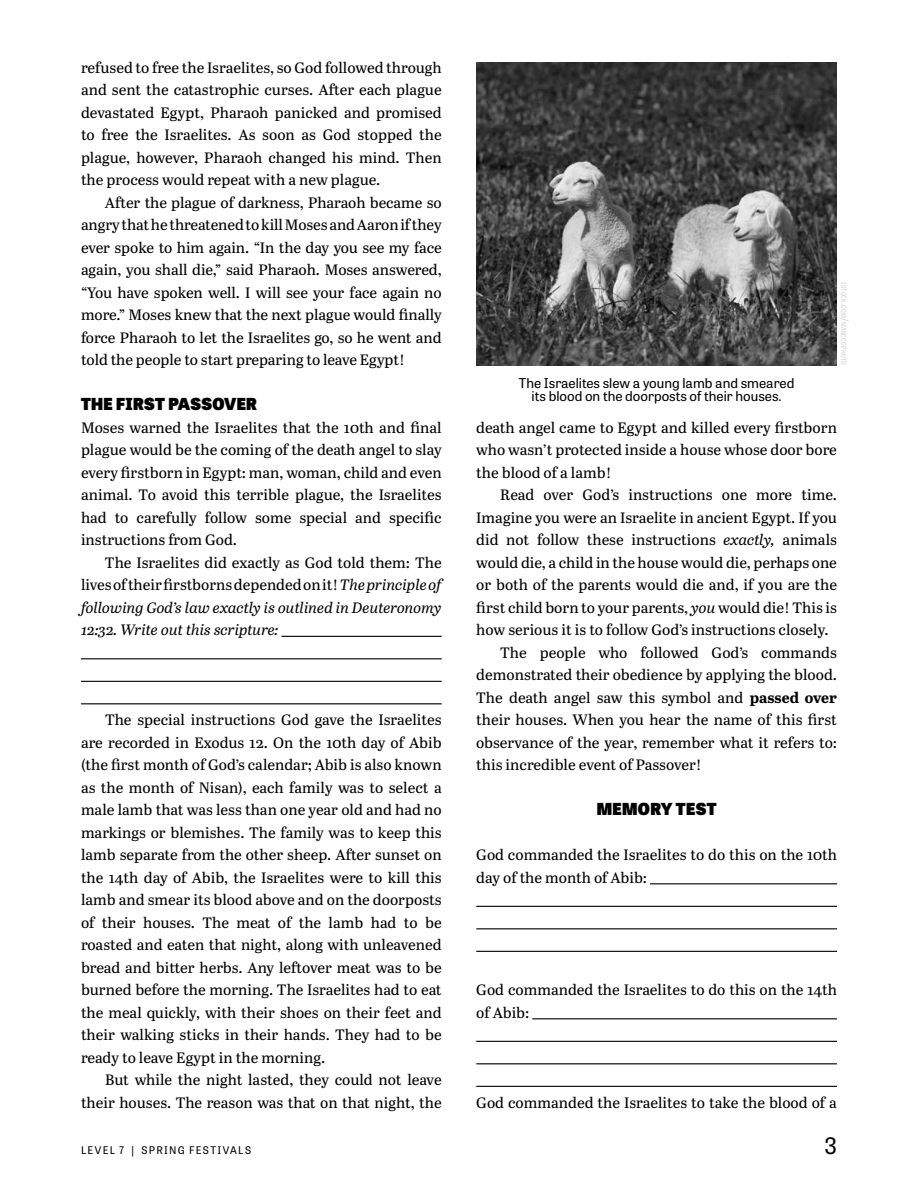
<style>
.page{position:relative;width:918px;height:1188px;background:#fff}
.page>*{position:absolute;margin:0;border:0;box-sizing:border-box;transform-origin:0 0}
.t1{font:22.5px "Tablet Gothic";color:#000}
.t2{font:800 16.5px "Tablet Gothic";letter-spacing:.02em;color:#000}
.t3{font:15px/22.5px "Abril Text";color:#000;text-align:justify}
.t4{font:italic 15px/22.5px "Abril Text";letter-spacing:-.005em;color:#000;text-align:justify}
.t5{font:13.5px/13.5px "Tablet Gothic";color:#000;text-align:center}
.t6{font:10.5px "Tablet Gothic";letter-spacing:.12em;color:#000}
.t7{font:7.05px "Tablet Gothic Condensed";letter-spacing:.03em;color:#d1d3d4;scale:1.04 1}
.s1{font-style:normal}
.s2{font-size:10.05px}
.s3{font-style:italic}
.s4{font-weight:700}
</style>
<div class="page">
<hr style="left:281px;top:636px;width:161px;height:1px;background:#000">
<hr style="left:81px;top:658px;width:361px;height:1px;background:#000">
<hr style="left:81px;top:681px;width:361px;height:1px;background:#000">
<hr style="left:81px;top:703px;width:361px;height:1px;background:#000">
<hr style="left:650px;top:883px;width:187px;height:1px;background:#000">
<hr style="left:476px;top:906px;width:361px;height:1px;background:#000">
<hr style="left:476px;top:928px;width:361px;height:1px;background:#000">
<hr style="left:476px;top:951px;width:361px;height:1px;background:#000">
<hr style="left:532px;top:1018px;width:305px;height:1px;background:#000">
<hr style="left:476px;top:1041px;width:361px;height:1px;background:#000">
<hr style="left:476px;top:1063px;width:361px;height:1px;background:#000">
<hr style="left:476px;top:1086px;width:361px;height:1px;background:#000">
<img style="left:476px;top:62px;width:361px;height:303px">
<p class="t3" style="left:81px;top:56px;width:362px">refused to free the Israelites, so God followed through and sent the catastrophic curses. After each plague devastated Egypt, Pharaoh panicked and promised to free the Israelites. As soon as God stopped the plague, however, Pharaoh changed his mind. Then the process would repeat with a new plague.</p>
<p class="t3" style="left:81px;top:191px;width:362px;text-indent:24px">After the plague of darkness, Pharaoh became so angry that he threatened to kill Moses and Aaron if they ever spoke to him again. “In the day you see my face again, you shall die,” said Pharaoh. Moses answered, “You have spoken well. I will see your face again no more.” Moses knew that the next plague would finally force Pharaoh to let the Israelites go, so he went and told the people to start preparing to leave Egypt!</p>
<p class="t2" style="left:81px;top:392px;width:178px">THE FIRST PASSOVER</p>
<p class="t3" style="left:81px;top:416px;width:362px">Moses warned the Israelites that the 10th and final plague would be the coming of the death angel to slay every firstborn in Egypt: man, woman, child and even animal. To avoid this terrible plague, the Israelites had to carefully follow some special and specific instructions from God.</p>
<p class="t4" style="left:81px;top:551px;width:362px;text-indent:24px"><span class="s1">The Israelites did exactly as God told them: The lives of their firstborns depended on it!</span> The principle of following God’s law exactly is outlined in Deuteronomy 12:32. Write out this scripture:</p>
<p class="t3" style="left:81px;top:708px;width:362px;text-indent:24px">The special instructions God gave the Israelites are recorded in Exodus 12. On the 10th day of Abib (the first month of God’s calendar; Abib is also known as the month of Nisan), each family was to select a male lamb that was less than one year old and had no markings or blemishes. The family was to keep this lamb separate from the other sheep. After sunset on the 14th day of Abib, the Israelites were to kill this lamb and smear its blood above and on the doorposts of their houses. The meat of the lamb had to be roasted and eaten that night, along with unleavened bread and bitter herbs. Any leftover meat was to be burned before the morning. The Israelites had to eat the meal quickly, with their shoes on their feet and their walking sticks in their hands. They had to be ready to leave Egypt in the morning.</p>
<p class="t3" style="left:81px;top:1068px;width:362px;text-align:right">But while the night lasted, they could not leave their houses. The reason was that on that night, the</p>
<p class="t7" style="left:848px;top:282px;width:81px;rotate:90deg">istock<span class="s2">.</span>com<span class="s2">/</span>marccophoto</p>
<p class="t5" style="left:519px;top:376px;width:277px">The Israelites slew a young lamb and smeared its blood on the doorposts of their houses.</p>
<p class="t3" style="left:476px;top:416px;width:362px">death angel came to Egypt and killed every firstborn who wasn’t protected inside a house whose door bore the blood of a lamb!</p>
<p class="t3" style="left:500px;top:483px;width:338px">Read over God’s instructions one more time.</p>
<p class="t3" style="left:476px;top:506px;width:362px">Imagine you were an Israelite in ancient Egypt. If you</p>
<p class="t3" style="left:476px;top:528px;width:362px">did not follow these instructions <span class="s3">exactly,</span> animals</p>
<p class="t3" style="left:476px;top:551px;width:362px">would die, a child in the house would die, perhaps one</p>
<p class="t3" style="left:476px;top:573px;width:362px">or both of the parents would die and, if you are the</p>
<p class="t3" style="left:476px;top:596px;width:362px">first child born to your parents, <span class="s3">you</span> would die! This is</p>
<p class="t3" style="left:476px;top:618px;width:354px">how serious it is to follow God’s instructions closely.</p>
<p class="t3" style="left:500px;top:641px;width:338px">The people who followed God’s commands</p>
<p class="t3" style="left:476px;top:663px;width:362px">demonstrated their obedience by applying the blood.</p>
<p class="t3" style="left:476px;top:686px;width:362px">The death angel saw this symbol and <span class="s4">passed over</span></p>
<p class="t3" style="left:476px;top:708px;width:362px">their houses. When you hear the name of this first</p>
<p class="t3" style="left:476px;top:731px;width:362px">observance of the year, remember what it refers to:</p>
<p class="t3" style="left:476px;top:753px;width:227px">this incredible event of Passover!</p>
<p class="t2" style="left:597px;top:797px;width:121px">MEMORY TEST</p>
<p class="t3" style="left:476px;top:843px;width:362px">God commanded the Israelites to do this on the 10th day of the month of Abib:</p>
<p class="t3" style="left:476px;top:978px;width:362px">God commanded the Israelites to do this on the 14th of Abib:</p>
<p class="t3" style="left:476px;top:1091px;width:362px">God commanded the Israelites to take the blood of a</p>
<p class="t6" style="left:81px;top:1143px;width:172px">LEVEL 7 | SPRING FESTIVALS</p>
<h1 class="t1" style="left:824px;top:1130px;width:14px">3</h1>
</div>
